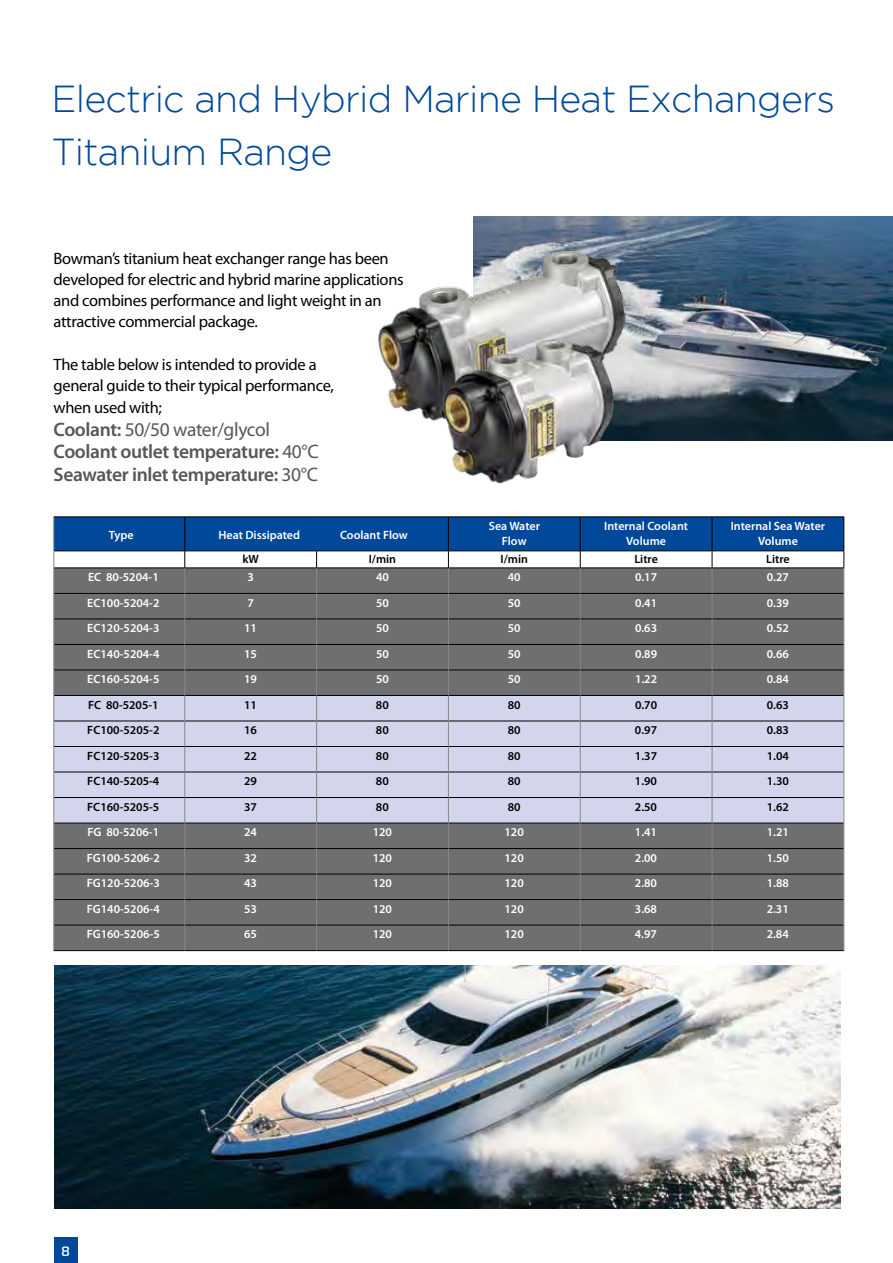
<style>
.page{position:relative;width:893px;height:1263px;background:#fff}
.page>*{position:absolute;margin:0;border:0;box-sizing:border-box;transform-origin:0 0}
.t1{font:300 37.5px/52.5px "Gotham";letter-spacing:-.02em;color:#00489a}
.t2{font:600 19.5px/22.5px "Myriad Pro";letter-spacing:-.02em;color:#575756}
.t3{font:16.5px/21px "Myriad Pro";letter-spacing:-.02em;color:#000}
.t4{font:500 13.5px "Forza";color:#fff}
.t5{font:600 12px/14.4px "Myriad Pro";color:#fff;text-align:center}
.t6{font:600 12px "Myriad Pro";color:#000}
.s1{font-weight:400}
.s2{font-family:"Gotham";font-weight:300}
</style>
<div class="page">
<div style="left:54px;top:1237px;width:23px;height:26px;background:#00489a"></div>
<img style="left:473px;top:217px;width:420px;height:223px">
<img style="left:378px;top:226px;width:267px;height:215px">
<img style="left:421px;top:326px;width:201px;height:158px">
<hr style="left:54px;top:950px;width:131px;height:1px;background:#000">
<hr style="left:185px;top:950px;width:132px;height:1px;background:#000">
<hr style="left:317px;top:950px;width:131px;height:1px;background:#000">
<hr style="left:448px;top:950px;width:132px;height:1px;background:#000">
<hr style="left:580px;top:950px;width:132px;height:1px;background:#000">
<hr style="left:712px;top:950px;width:132px;height:1px;background:#000">
<svg style="left:54px;top:517px;width:791px;height:433px;background:#848a97"></svg>
<hr style="left:185px;top:517px;width:132px;height:1px;background:#000">
<hr style="left:185px;top:517px;width:1px;height:34px;background:#000">
<hr style="left:317px;top:517px;width:131px;height:1px;background:#000">
<hr style="left:185px;top:551px;width:132px;height:1px;background:#000">
<hr style="left:317px;top:551px;width:131px;height:1px;background:#000">
<hr style="left:448px;top:517px;width:132px;height:1px;background:#000">
<img style="left:54px;top:965px;width:786px;height:244px">
<h1 class="t1" style="left:51px;top:72px;width:785px">Electric and Hybrid Marine Heat Exchangers<br>Titanium Range</h1>
<h3 class="t3" style="left:54px;top:247px;width:352px">Bowman’s titanium heat exchanger range has been developed for electric and hybrid marine applications and combines performance and light weight in an attractive commercial package.</h3>
<h3 class="t3" style="left:54px;top:353px;width:282px">The table below is intended to provide a general guide to their typical performance,</h3>
<h3 class="t3" style="left:54px;top:397px;width:110px">when used with;</h3>
<h2 class="t2" style="left:54px;top:417px;width:267px">Coolant: <span class="s1">50/50 water/glycol<br></span>Coolant outlet temperature: <span class="s1">40°C<br></span>Seawater inlet temperature: <span class="s1">30°C</span></h2>
<p class="t5" style="left:109px;top:527px;width:26px">Type</p>
<p class="t5" style="left:218px;top:527px;width:83px">Heat Dissipated</p>
<p class="t5" style="left:340px;top:527px;width:69px">Coolant Flow</p>
<p class="t5" style="left:489px;top:519px;width:53px">Sea Water<br>Flow</p>
<p class="t5" style="left:604px;top:519px;width:85px">Internal Coolant<br>Volume</p>
<p class="t5" style="left:731px;top:519px;width:96px">Internal Sea Water<br>Volume</p>
<p class="t6" style="left:242px;top:552px;width:18px">kW</p>
<p class="t6" style="left:369px;top:552px;width:29px">I/min</p>
<p class="t6" style="left:501px;top:552px;width:29px">I/min</p>
<p class="t6" style="left:634px;top:552px;width:25px">Litre</p>
<p class="t6" style="left:766px;top:552px;width:25px">Litre</p>
<p class="t5" style="left:88px;top:570px;width:72px">EC 80-5204-1</p>
<p class="t5" style="left:247px;top:570px;width:8px">3</p>
<p class="t5" style="left:376px;top:570px;width:14px">40</p>
<p class="t5" style="left:508px;top:570px;width:14px">40</p>
<p class="t5" style="left:635px;top:570px;width:24px">0.17</p>
<p class="t5" style="left:767px;top:570px;width:24px">0.27</p>
<p class="t5" style="left:87px;top:595px;width:74px">EC100-5204-2</p>
<p class="t5" style="left:247px;top:595px;width:8px">7</p>
<p class="t5" style="left:376px;top:595px;width:14px">50</p>
<p class="t5" style="left:508px;top:595px;width:14px">50</p>
<p class="t5" style="left:635px;top:595px;width:24px">0.41</p>
<p class="t5" style="left:767px;top:595px;width:24px">0.39</p>
<p class="t5" style="left:87px;top:621px;width:74px">EC120-5204-3</p>
<p class="t5" style="left:244px;top:621px;width:14px">11</p>
<p class="t5" style="left:376px;top:621px;width:14px">50</p>
<p class="t5" style="left:508px;top:621px;width:14px">50</p>
<p class="t5" style="left:635px;top:621px;width:24px">0.63</p>
<p class="t5" style="left:767px;top:621px;width:24px">0.52</p>
<p class="t5" style="left:87px;top:646px;width:74px">EC140-5204-4</p>
<p class="t5" style="left:244px;top:646px;width:14px">15</p>
<p class="t5" style="left:376px;top:646px;width:14px">50</p>
<p class="t5" style="left:508px;top:646px;width:14px">50</p>
<p class="t5" style="left:635px;top:646px;width:24px">0.89</p>
<p class="t5" style="left:767px;top:646px;width:24px">0.66</p>
<p class="t5" style="left:87px;top:672px;width:74px">EC160-5204-5</p>
<p class="t5" style="left:244px;top:672px;width:14px">19</p>
<p class="t5" style="left:376px;top:672px;width:14px">50</p>
<p class="t5" style="left:508px;top:672px;width:14px">50</p>
<p class="t5" style="left:635px;top:672px;width:24px">1.22</p>
<p class="t5" style="left:767px;top:672px;width:24px">0.84</p>
<p class="t6" style="left:88px;top:697px;width:72px">FC 80-5205-1</p>
<p class="t6" style="left:244px;top:697px;width:14px">11</p>
<p class="t6" style="left:376px;top:697px;width:14px">80</p>
<p class="t6" style="left:508px;top:697px;width:14px">80</p>
<p class="t6" style="left:635px;top:697px;width:24px">0.70</p>
<p class="t6" style="left:767px;top:697px;width:24px">0.63</p>
<p class="t6" style="left:87px;top:722px;width:74px">FC100-5205-2</p>
<p class="t6" style="left:244px;top:722px;width:14px">16</p>
<p class="t6" style="left:376px;top:722px;width:14px">80</p>
<p class="t6" style="left:508px;top:722px;width:14px">80</p>
<p class="t6" style="left:635px;top:722px;width:24px">0.97</p>
<p class="t6" style="left:767px;top:722px;width:24px">0.83</p>
<p class="t6" style="left:87px;top:748px;width:74px">FC120-5205-3</p>
<p class="t6" style="left:244px;top:748px;width:14px">22</p>
<p class="t6" style="left:376px;top:748px;width:14px">80</p>
<p class="t6" style="left:508px;top:748px;width:14px">80</p>
<p class="t6" style="left:635px;top:748px;width:24px">1.37</p>
<p class="t6" style="left:767px;top:748px;width:24px">1.04</p>
<p class="t6" style="left:87px;top:774px;width:74px">FC140-5205-4</p>
<p class="t6" style="left:244px;top:774px;width:14px">29</p>
<p class="t6" style="left:376px;top:774px;width:14px">80</p>
<p class="t6" style="left:508px;top:774px;width:14px">80</p>
<p class="t6" style="left:635px;top:774px;width:24px">1.90</p>
<p class="t6" style="left:767px;top:774px;width:24px">1.30</p>
<p class="t6" style="left:87px;top:799px;width:74px">FC160-5205-5</p>
<p class="t6" style="left:244px;top:799px;width:14px">37</p>
<p class="t6" style="left:376px;top:799px;width:14px">80</p>
<p class="t6" style="left:508px;top:799px;width:14px">80</p>
<p class="t6" style="left:635px;top:799px;width:24px">2.50</p>
<p class="t6" style="left:767px;top:799px;width:24px">1.62</p>
<p class="t5" style="left:87px;top:825px;width:73px">FG 80-5206-1</p>
<p class="t5" style="left:244px;top:825px;width:14px">24</p>
<p class="t5" style="left:373px;top:825px;width:21px">120</p>
<p class="t5" style="left:504px;top:825px;width:21px">120</p>
<p class="t5" style="left:635px;top:825px;width:24px">1.41</p>
<p class="t5" style="left:767px;top:825px;width:24px">1.21</p>
<p class="t5" style="left:87px;top:850px;width:75px">FG100-5206-2</p>
<p class="t5" style="left:244px;top:850px;width:14px">32</p>
<p class="t5" style="left:373px;top:850px;width:21px">120</p>
<p class="t5" style="left:504px;top:850px;width:21px">120</p>
<p class="t5" style="left:635px;top:850px;width:24px">2.00</p>
<p class="t5" style="left:767px;top:850px;width:24px">1.50</p>
<p class="t5" style="left:87px;top:876px;width:75px">FG120-5206-3</p>
<p class="t5" style="left:244px;top:876px;width:14px">43</p>
<p class="t5" style="left:373px;top:876px;width:21px">120</p>
<p class="t5" style="left:504px;top:876px;width:21px">120</p>
<p class="t5" style="left:635px;top:876px;width:24px">2.80</p>
<p class="t5" style="left:767px;top:876px;width:24px">1.88</p>
<p class="t5" style="left:87px;top:901px;width:75px">FG140-5206-4</p>
<p class="t5" style="left:244px;top:901px;width:14px">53</p>
<p class="t5" style="left:373px;top:901px;width:21px">120</p>
<p class="t5" style="left:504px;top:901px;width:21px">120</p>
<p class="t5" style="left:635px;top:901px;width:24px">3.68</p>
<p class="t5" style="left:767px;top:901px;width:24px">2.31</p>
<p class="t5" style="left:87px;top:927px;width:75px">FG160-5206-5</p>
<p class="t5" style="left:244px;top:927px;width:14px">65</p>
<p class="t5" style="left:373px;top:927px;width:21px">120</p>
<p class="t5" style="left:504px;top:927px;width:21px">120</p>
<p class="t5" style="left:635px;top:927px;width:24px">4.97</p>
<p class="t5" style="left:767px;top:927px;width:24px">2.84</p>
<p class="t4" style="left:61px;top:1242px;width:10px">8<span class="s2">2</span></p>
</div>
